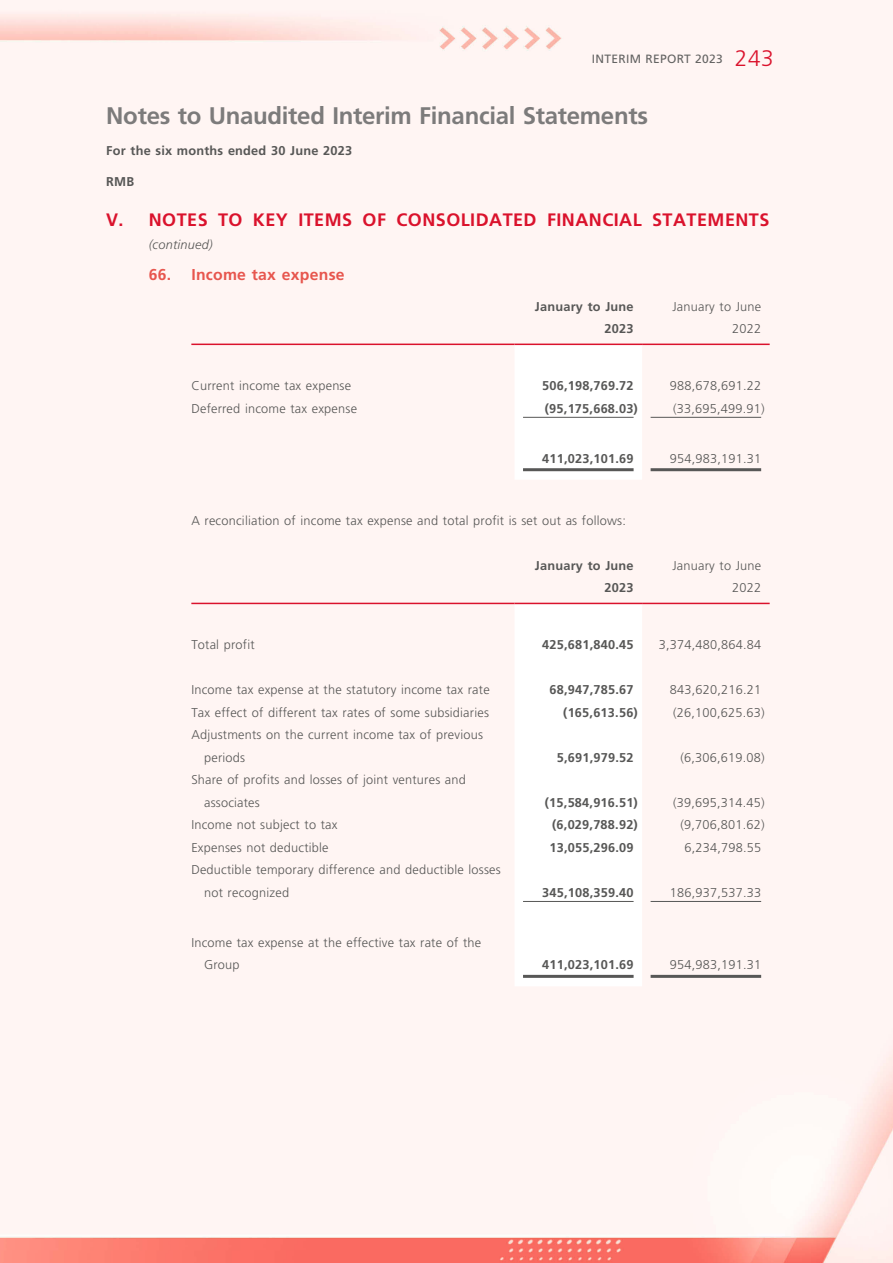
<style>
.page{position:relative;width:893px;height:1263px;background:#fff5f3}
.page>*{position:absolute;margin:0;border:0;box-sizing:border-box;transform-origin:0 0}
.t1{font:700 24px "Frutiger LT Std";letter-spacing:-.015em;color:#7c7b7b}
.t2{font:700 18px "Frutiger LT Std";letter-spacing:.025em;color:#da122c}
.t3{font:700 15.75px "Frutiger LT Std";letter-spacing:.015em;color:#e7564e}
.t4{font:300 12.75px/22.5px "Frutiger LT Std";letter-spacing:.015em;color:#575756}
.t5{font:700 12.75px/22.5px "Frutiger LT Std";letter-spacing:.015em;color:#575756;text-align:right}
.t6{font:italic 300 12.75px "Frutiger LT Std";letter-spacing:.015em;color:#575756}
.t7{font:12px "Frutiger LT Std";letter-spacing:.03em;color:#636362}
.s1{font-weight:300;font-size:22.5px;color:#da122c}
</style>
<div class="page">
<svg style="left:514px;top:345px;width:128px;height:135px"></svg>
<hr style="left:191px;top:344px;width:323px;height:1px;background:#da122c">
<hr style="left:514px;top:344px;width:128px;height:1px;background:#da122c">
<hr style="left:642px;top:344px;width:128px;height:1px;background:#da122c">
<hr style="left:523px;top:417px;width:111px;height:1px;background:#575756">
<hr style="left:651px;top:417px;width:110px;height:1px;background:#575756">
<hr style="left:523px;top:468px;width:111px;height:3px;background:#575756">
<hr style="left:651px;top:468px;width:110px;height:3px;background:#575756">
<svg style="left:514px;top:604px;width:128px;height:382px"></svg>
<hr style="left:191px;top:603px;width:323px;height:1px;background:#da122c">
<hr style="left:514px;top:603px;width:128px;height:1px;background:#da122c">
<hr style="left:642px;top:603px;width:128px;height:1px;background:#da122c">
<hr style="left:523px;top:901px;width:111px;height:1px;background:#575756">
<hr style="left:651px;top:901px;width:110px;height:1px;background:#575756">
<hr style="left:523px;top:975px;width:111px;height:3px;background:#575756">
<hr style="left:651px;top:975px;width:110px;height:3px;background:#575756">
<p class="t7" style="left:592px;top:52px;width:183px">INTERIM REPORT 2023 <span class="s1">243</span></p>
<h1 class="t1" style="left:106px;top:102px;width:543px">Notes to Unaudited Interim Financial Statements</h1>
<p class="t5" style="left:106px;top:139px;width:247px">For the six months ended 30 June 2023</p>
<p class="t5" style="left:106px;top:170px;width:30px">RMB</p>
<h2 class="t2" style="left:106px;top:209px;width:665px">V. NOTES TO KEY ITEMS OF CONSOLIDATED FINANCIAL STATEMENTS</h2>
<p class="t6" style="left:149px;top:237px;width:65px">(continued)</p>
<p class="t3" style="left:149px;top:265px;width:197px">66. Income tax expense</p>
<p class="t5" style="left:535px;top:295px;width:100px">January to June<br>2023</p>
<p class="t4" style="left:672px;top:295px;width:90px;text-align:right">January to June<br>2022</p>
<p class="t4" style="left:191px;top:375px;width:161px">Current income tax expense</p>
<p class="t5" style="left:542px;top:374px;width:93px">506,198,769.72</p>
<p class="t4" style="left:670px;top:375px;width:93px">988,678,691.22</p>
<p class="t4" style="left:191px;top:397px;width:167px">Deferred income tax expense</p>
<p class="t5" style="left:545px;top:397px;width:95px">(95,175,668.03)</p>
<p class="t4" style="left:673px;top:397px;width:93px">(33,695,499.91)</p>
<p class="t5" style="left:542px;top:447px;width:93px">411,023,101.69</p>
<p class="t4" style="left:670px;top:447px;width:93px">954,983,191.31</p>
<p class="t4" style="left:191px;top:509px;width:436px">A reconciliation of income tax expense and total profit is set out as follows:</p>
<p class="t5" style="left:535px;top:554px;width:100px">January to June<br>2023</p>
<p class="t4" style="left:672px;top:554px;width:90px;text-align:right">January to June<br>2022</p>
<p class="t4" style="left:191px;top:634px;width:65px">Total profit</p>
<p class="t5" style="left:542px;top:633px;width:93px">425,681,840.45</p>
<p class="t4" style="left:659px;top:634px;width:104px">3,374,480,864.84</p>
<p class="t4" style="left:191px;top:679px;width:300px">Income tax expense at the statutory income tax rate</p>
<p class="t5" style="left:549px;top:678px;width:86px">68,947,785.67</p>
<p class="t4" style="left:670px;top:679px;width:93px">843,620,216.21</p>
<p class="t4" style="left:191px;top:701px;width:299px">Tax effect of different tax rates of some subsidiaries</p>
<p class="t5" style="left:563px;top:701px;width:76px">(165,613.56)</p>
<p class="t4" style="left:673px;top:701px;width:93px">(26,100,625.63)</p>
<p class="t4" style="left:204px;top:724px;width:280px;text-indent:-13px">Adjustments on the current income tax of previous periods</p>
<p class="t5" style="left:557px;top:746px;width:78px">5,691,979.52</p>
<p class="t4" style="left:680px;top:746px;width:86px">(6,306,619.08)</p>
<p class="t4" style="left:204px;top:769px;width:263px;text-indent:-13px">Share of profits and losses of joint ventures and associates</p>
<p class="t5" style="left:545px;top:791px;width:95px">(15,584,916.51)</p>
<p class="t4" style="left:673px;top:791px;width:93px">(39,695,314.45)</p>
<p class="t4" style="left:191px;top:814px;width:148px">Income not subject to tax</p>
<p class="t5" style="left:552px;top:814px;width:87px">(6,029,788.92)</p>
<p class="t4" style="left:680px;top:814px;width:86px">(9,706,801.62)</p>
<p class="t4" style="left:191px;top:836px;width:139px">Expenses not deductible</p>
<p class="t5" style="left:549px;top:836px;width:86px">13,055,296.09</p>
<p class="t4" style="left:684px;top:836px;width:78px">6,234,798.55</p>
<p class="t4" style="left:204px;top:859px;width:298px;text-indent:-13px">Deductible temporary difference and deductible losses not recognized</p>
<p class="t5" style="left:542px;top:881px;width:93px">345,108,359.40</p>
<p class="t4" style="left:670px;top:881px;width:93px">186,937,537.33</p>
<p class="t4" style="left:204px;top:931px;width:279px;text-indent:-13px">Income tax expense at the effective tax rate of the<br>Group</p>
<p class="t5" style="left:542px;top:954px;width:93px">411,023,101.69</p>
<p class="t4" style="left:670px;top:954px;width:93px">954,983,191.31</p>
</div>
